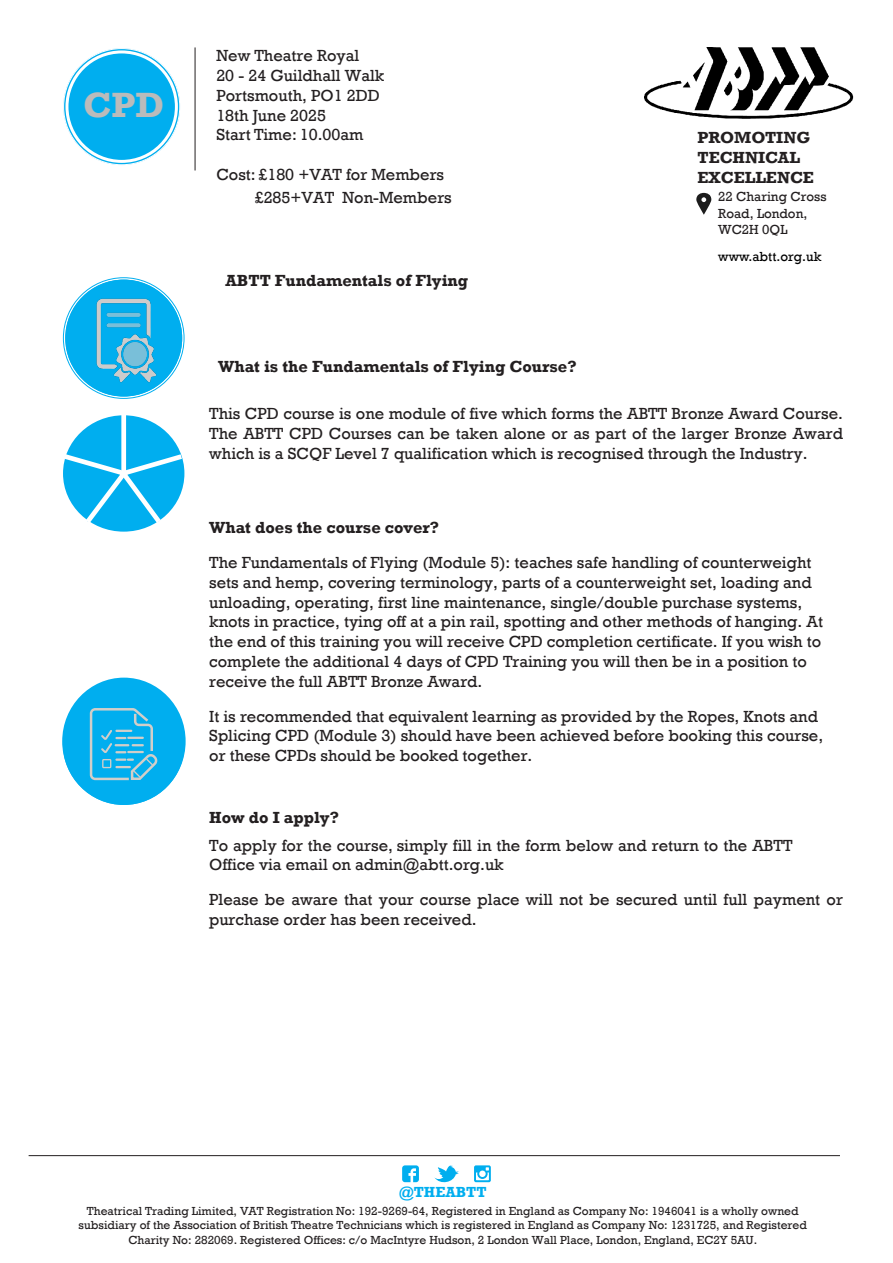
<style>
.page{position:relative;width:893px;height:1263px;background:#fff}
.page>*{position:absolute;margin:0;border:0;box-sizing:border-box;transform-origin:0 0}
.t1{font:700 36px "Rockwell";color:#bbb}
.t2{font:16.5px/19.8px "Rockwell";color:#231f20}
.t3{font:700 16.5px/19.8px "Rockwell";color:#231f20}
.t4{font:700 15px "Rockwell";color:#00aeef}
.t5{font:13.5px/16.2px "Rockwell";color:#231f20}
.t6{font:13.5px "Rockwell";color:#000001}
.t7{font:12px/14.4px "Rockwell";color:#231f20;text-align:center}
.s1{font-weight:700}
</style>
<div class="page">
<svg style="left:63px;top:48px;width:117px;height:117px"></svg>
<div style="left:67px;top:52px;width:109px;height:109px;background:#00aeef;border-radius:50%"></div>
<div style="left:65px;top:50px;width:113px;height:113px;border:3px solid #fff;border-radius:50%"></div>
<svg style="left:696px;top:193px;width:15px;height:22px"></svg>
<div style="left:65px;top:280px;width:117px;height:116px;background:#00aeef;border-radius:50%"></div>
<img style="left:78px;top:284px;width:95px;height:112px">
<div style="left:65px;top:280px;width:117px;height:116px;border:2px solid #00aeef;border-radius:50%"></div>
<div style="left:62px;top:678px;width:124px;height:127px;background:#00aeef;border-radius:50%"></div>
<div style="left:65px;top:686px;width:117px;height:116px;border:2px solid #00aeef;border-radius:50%"></div>
<div style="left:63px;top:415px;width:121px;height:117px;background:#00aeef;border-radius:50%"></div>
<div style="left:121px;top:413px;width:5px;height:61px;background:#fff"></div>
<svg style="left:63px;top:451px;width:122px;height:77px"></svg>
<svg style="left:90px;top:708px;width:67px;height:72px"></svg>
<hr style="left:195px;top:47px;width:1px;height:123px;background:#231f20">
<img style="left:645px;top:47px;width:209px;height:72px">
<hr style="left:29px;top:1155px;width:811px;height:1px;background:#231f20">
<svg style="left:434px;top:1165px;width:25px;height:18px"></svg>
<svg style="left:402px;top:1165px;width:17px;height:17px"></svg>
<svg style="left:474px;top:1165px;width:17px;height:17px"></svg>
<p class="t1" style="left:83px;top:83px;width:83px">CPD</p>
<p class="t2" style="left:216px;top:46px;width:170px">New Theatre Royal<br>20 - 24 Guildhall Walk<br>Portsmouth, PO1 2DD<br>18th June 2025<br>Start Time: 10.00am</p>
<p class="t2" style="left:255px;top:163px;width:199px;line-height:22.6px;text-indent:-38px">Cost: £180 +VAT for Members £285+VAT Non-Members</p>
<p class="t3" style="left:225px;top:270px;width:244px">ABTT Fundamentals of Flying</p>
<p class="t3" style="left:218px;top:356px;width:360px">What is the Fundamentals of Flying Course?</p>
<p class="t3" style="left:697px;top:128px;width:118px">PROMOTING<br>TECHNICAL<br>EXCELLENCE</p>
<p class="t5" style="left:718px;top:189px;width:110px">22 Charing Cross<br>Road, London,<br>WC2H 0QL</p>
<p class="t6" style="left:718px;top:249px;width:105px">www.abtt.org.uk</p>
<p class="t2" style="left:209px;top:404px;width:635px;text-align:justify">This CPD course is one module of five which forms the ABTT Bronze Award Course.<br>The ABTT CPD Courses can be taken alone or as part of the larger Bronze Award which is a SCQF Level 7 qualification which is recognised through the Industry.</p>
<p class="t2" style="left:209px;top:510px;width:604px;line-height:34.8px"><span class="s1">W</span><span class="s1">hat does the course cover?<br></span>The Fundamentals of Flying (Module 5): teaches safe handling of counterweight</p>
<p class="t2" style="left:209px;top:573px;width:615px">sets and hemp, covering terminology, parts of a counterweight set, loading and unloading, operating, first line maintenance, single/double purchase systems, knots in practice, tying off at a pin rail, spotting and other methods of hanging. At the end of this training you will receive CPD completion certificate. If you wish to complete the additional 4 days of CPD Training you will then be in a position to receive the full ABTT Bronze Award.</p>
<p class="t2" style="left:209px;top:706px;width:615px">It is recommended that equivalent learning as provided by the Ropes, Knots and<br>Splicing CPD (Module 3) should have been achieved before booking this course, or these CPDs should be booked together.</p>
<p class="t2" style="left:209px;top:804px;width:585px;line-height:27.3px"><span class="s1">How do I apply?<br></span>To apply for the course, simply fill in the form below and return to the ABTT</p>
<p class="t2" style="left:209px;top:848px;width:635px;line-height:34.8px">Office via email on admin@abtt.org.uk<br>Please be aware that your course place will not be secured until full payment or</p>
<p class="t2" style="left:209px;top:910px;width:269px">purchase order has been received.</p>
<p class="t4" style="left:399px;top:1183px;width:89px">@THEABTT</p>
<p class="t7" style="left:79px;top:1204px;width:730px">Theatrical Trading Limited, VAT Registration No: 192-9269-64, Registered in England as Company No: 1946041 is a wholly owned subsidiary of the Association of British Theatre Technicians which is registered in England as Company No: 1231725, and Registered<br>Charity No: 282069. Registered Offices: c/o MacIntyre Hudson, 2 London Wall Place, London, England, EC2Y 5AU.</p>
</div>
